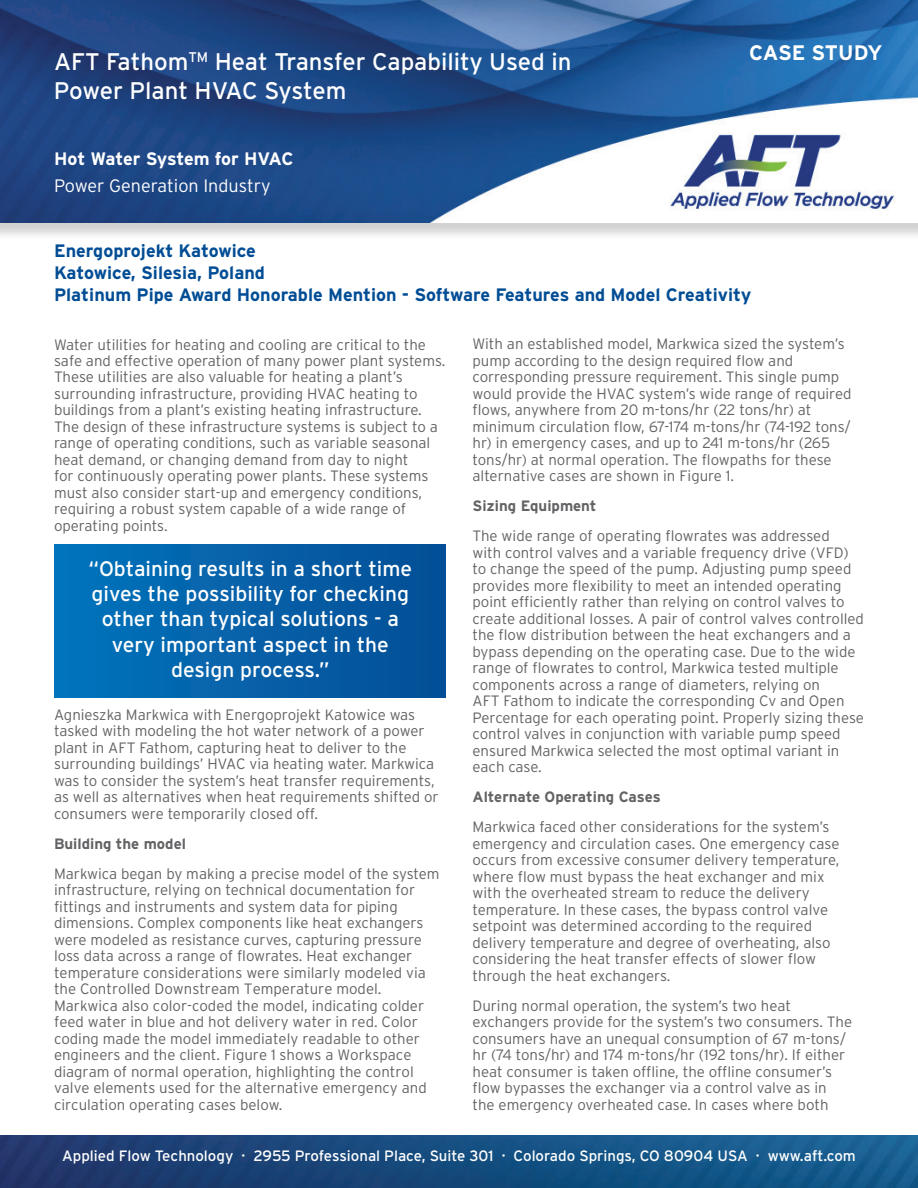
<style>
.page{position:relative;width:918px;height:1188px;background:#fff}
.page>*{position:absolute;margin:0;border:0;box-sizing:border-box;transform-origin:0 0}
.t1{font:24px/28.8px "Interstate";color:#fff}
.t2{font:21px/25.2px "Interstate";color:#fff;text-align:center}
.t3{font:700 21px "Interstate";letter-spacing:-.015em;color:#fff}
.t4{font:700 18px/21.6px "Interstate";color:#014d95}
.t5{font:300 18px "Interstate";color:#fff}
.t6{font:700 18px "Interstate";letter-spacing:-.015em;color:#fff}
.t7{font:300 15px/16.5px "Interstate";color:#636366}
.t8{font:15px "Interstate";color:#fff}
.t9{font:700 15px "Interstate";color:#636366}
</style>
<div class="page">
<div style="left:0;top:0;width:918px;height:241px;background:#231f20;opacity:.2"></div>
<img style="left:0;top:0;width:918px;height:222px">
<img style="left:0;top:1135px;width:918px;height:53px">
<div style="left:54px;top:544px;width:392px;height:153px;background:linear-gradient(to right,#0275bd,#064e95)"></div>
<h1 class="t1" style="left:54px;top:47px;width:519px">AFT Fathom<sup>TM</sup> Heat Transfer Capability Used in<br>Power Plant HVAC System</h1>
<p class="t6" style="left:54px;top:148px;width:241px">Hot Water System for HVAC</p>
<p class="t5" style="left:54px;top:175px;width:218px">Power Generation Industry</p>
<h2 class="t3" style="left:749px;top:40px;width:135px">CASE STUDY</h2>
<p class="t4" style="left:54px;top:240px;width:699px">Energoprojekt Katowice<br>Katowice, Silesia, Poland<br>Platinum Pipe Award Honorable Mention - Software Features and Model Creativity</p>
<p class="t7" style="left:54px;top:336px;width:393px">Water utilities for heating and cooling are critical to the safe and effective operation of many power plant systems.<br>These utilities are also valuable for heating a plant’s surrounding infrastructure, providing HVAC heating to buildings from a plant’s existing heating infrastructure.<br>The design of these infrastructure systems is subject to a range of operating conditions, such as variable seasonal heat demand, or changing demand from day to night<br>for continuously operating power plants. These systems must also consider start-up and emergency conditions, requiring a robust system capable of a wide range of operating points.</p>
<h2 class="t2" style="left:89px;top:556px;width:325px">“Obtaining results in a short time gives the possibility for checking other than typical solutions - a very important aspect in the design process.”</h2>
<p class="t7" style="left:54px;top:706px;width:386px">Agnieszka Markwica with Energoprojekt Katowice was tasked with modeling the hot water network of a power plant in AFT Fathom, capturing heat to deliver to the surrounding buildings’ HVAC via heating water. Markwica was to consider the system’s heat transfer requirements, as well as alternatives when heat requirements shifted or consumers were temporarily closed off.</p>
<p class="t9" style="left:54px;top:835px;width:133px">Building the model</p>
<p class="t7" style="left:54px;top:865px;width:387px">Markwica began by making a precise model of the system infrastructure, relying on technical documentation for fittings and instruments and system data for piping dimensions. Complex components like heat exchangers were modeled as resistance curves, capturing pressure loss data across a range of flowrates. Heat exchanger temperature considerations were similarly modeled via the Controlled Downstream Temperature model.<br>Markwica also color-coded the model, indicating colder feed water in blue and hot delivery water in red. Color coding made the model immediately readable to other engineers and the client. Figure 1 shows a Workspace diagram of normal operation, highlighting the control valve elements used for the alternative emergency and circulation operating cases below.</p>
<p class="t7" style="left:472px;top:336px;width:381px">With an established model, Markwica sized the system’s pump according to the design required flow and corresponding pressure requirement. This single pump would provide the HVAC system’s wide range of required flows, anywhere from 20 m-tons/hr (22 tons/hr) at minimum circulation flow, 67-174 m-tons/hr (74-192 tons/ hr) in emergency cases, and up to 241 m-tons/hr (265 tons/hr) at normal operation. The flowpaths for these alternative cases are shown in Figure 1.</p>
<p class="t9" style="left:472px;top:498px;width:126px">Sizing Equipment</p>
<p class="t7" style="left:472px;top:528px;width:393px">The wide range of operating flowrates was addressed<br>with control valves and a variable frequency drive (VFD) to change the speed of the pump. Adjusting pump speed provides more flexibility to meet an intended operating point efficiently rather than relying on control valves to create additional losses. A pair of control valves controlled the flow distribution between the heat exchangers and a bypass depending on the operating case. Due to the wide range of flowrates to control, Markwica tested multiple components across a range of diameters, relying on<br>AFT Fathom to indicate the corresponding Cv and Open Percentage for each operating point. Properly sizing these control valves in conjunction with variable pump speed ensured Markwica selected the most optimal variant in each case.</p>
<p class="t9" style="left:472px;top:789px;width:190px">Alternate Operating Cases</p>
<p class="t7" style="left:472px;top:819px;width:369px">Markwica faced other considerations for the system’s emergency and circulation cases. One emergency case occurs from excessive consumer delivery temperature, where flow must bypass the heat exchanger and mix with the overheated stream to reduce the delivery temperature. In these cases, the bypass control valve setpoint was determined according to the required delivery temperature and degree of overheating, also considering the heat transfer effects of slower flow through the heat exchangers.</p>
<p class="t7" style="left:472px;top:997px;width:381px">During normal operation, the system’s two heat exchangers provide for the system’s two consumers. The consumers have an unequal consumption of 67 m-tons/ hr (74 tons/hr) and 174 m-tons/hr (192 tons/hr). If either heat consumer is taken offline, the offline consumer’s flow bypasses the exchanger via a control valve as in the emergency overheated case. In cases where both</p>
<p class="t8" style="left:62px;top:1147px;width:795px">Applied Flow Technology · 2955 Professional Place, Suite 301 · Colorado Springs, CO 80904 USA · www.aft.com</p>
</div>
